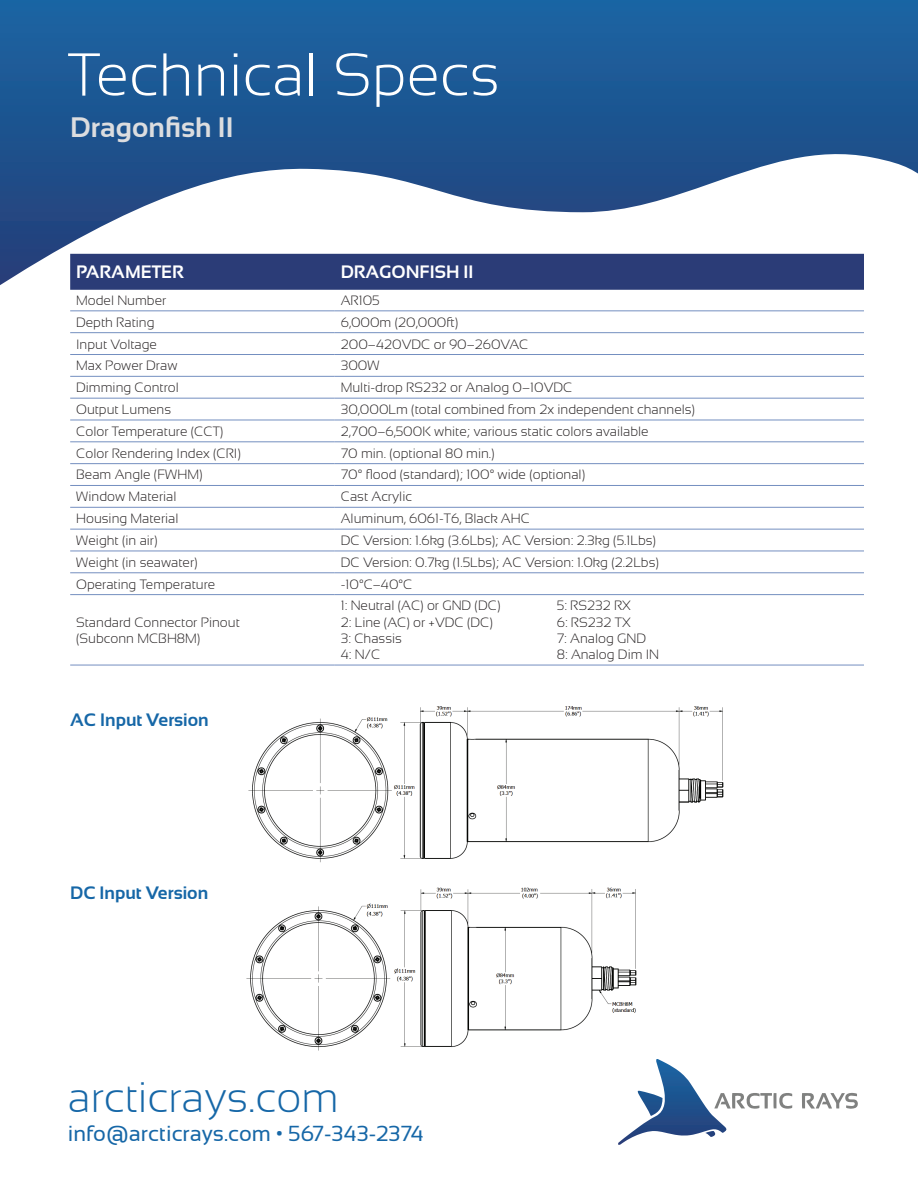
<style>
.page{position:relative;width:918px;height:1188px;background:#fff}
.page>*{position:absolute;margin:0;border:0;box-sizing:border-box;transform-origin:0 0}
.t1{font:300 60.45px "Sansation";color:#fff}
.t2{font:300 42.6px "Sansation";color:#1667a7}
.t3{font:700 28.2px "Sansation";color:#dcdddf}
.t4{font:21.75px "Sansation";color:#1667a7}
.t5{font:700 18px "Sansation";color:#1667a7}
.t6{font:700 18px "Sansation";color:#fff}
.t7{font:300 13.5px/16.2px "Sansation";color:#231f20}
</style>
<div class="page">
<svg style="left:802px;top:1093px;width:56px;height:16px"></svg>
<svg style="left:618px;top:1059px;width:174px;height:86px"></svg>
<svg style="left:0;top:0;width:918px;height:285px"></svg>
<div style="left:70px;top:254px;width:794px;height:36px;background:#2b3c77"></div>
<hr style="left:70px;top:310px;width:265px;height:1px;background:#748fc0">
<hr style="left:335px;top:310px;width:529px;height:1px;background:#748fc0">
<hr style="left:70px;top:332px;width:265px;height:1px;background:#748fc0">
<hr style="left:335px;top:332px;width:529px;height:1px;background:#748fc0">
<hr style="left:70px;top:354px;width:265px;height:1px;background:#748fc0">
<hr style="left:335px;top:354px;width:529px;height:1px;background:#748fc0">
<hr style="left:70px;top:376px;width:265px;height:1px;background:#748fc0">
<hr style="left:335px;top:376px;width:529px;height:1px;background:#748fc0">
<hr style="left:70px;top:398px;width:265px;height:1px;background:#748fc0">
<hr style="left:335px;top:398px;width:529px;height:1px;background:#748fc0">
<hr style="left:70px;top:420px;width:265px;height:1px;background:#748fc0">
<hr style="left:335px;top:420px;width:529px;height:1px;background:#748fc0">
<hr style="left:70px;top:441px;width:265px;height:1px;background:#748fc0">
<hr style="left:335px;top:441px;width:529px;height:1px;background:#748fc0">
<hr style="left:70px;top:463px;width:265px;height:1px;background:#748fc0">
<hr style="left:335px;top:463px;width:529px;height:1px;background:#748fc0">
<hr style="left:70px;top:485px;width:265px;height:1px;background:#748fc0">
<hr style="left:335px;top:485px;width:529px;height:1px;background:#748fc0">
<hr style="left:70px;top:507px;width:265px;height:1px;background:#748fc0">
<hr style="left:335px;top:507px;width:529px;height:1px;background:#748fc0">
<hr style="left:70px;top:529px;width:265px;height:1px;background:#748fc0">
<hr style="left:335px;top:529px;width:529px;height:1px;background:#748fc0">
<hr style="left:70px;top:551px;width:265px;height:1px;background:#748fc0">
<hr style="left:335px;top:551px;width:529px;height:1px;background:#748fc0">
<hr style="left:70px;top:572px;width:265px;height:1px;background:#748fc0">
<hr style="left:335px;top:572px;width:529px;height:1px;background:#748fc0">
<hr style="left:70px;top:594px;width:265px;height:1px;background:#748fc0">
<hr style="left:335px;top:594px;width:529px;height:1px;background:#748fc0">
<hr style="left:70px;top:665px;width:265px;height:1px;background:#748fc0">
<hr style="left:335px;top:665px;width:529px;height:1px;background:#748fc0">
<img style="left:248px;top:706px;width:476px;height:157px">
<img style="left:246px;top:887px;width:391px;height:164px">
<h1 class="t1" style="left:68px;top:41px;width:434px">Technical Specs</h1>
<h3 class="t3" style="left:70px;top:112px;width:165px">Dragonfish II</h3>
<h3 class="t6" style="left:76px;top:262px;width:109px">PARAMETER</h3>
<h3 class="t6" style="left:341px;top:262px;width:134px">DRAGONFISH II</h3>
<p class="t7" style="left:76px;top:292px;width:92px">Model Number</p>
<p class="t7" style="left:341px;top:292px;width:41px">AR105</p>
<p class="t7" style="left:76px;top:314px;width:80px">Depth Rating</p>
<p class="t7" style="left:341px;top:314px;width:119px">6,000m (20,000ft)</p>
<p class="t7" style="left:76px;top:336px;width:82px">Input Voltage</p>
<p class="t7" style="left:341px;top:336px;width:189px">200–420VDC or 90–260VAC</p>
<p class="t7" style="left:76px;top:358px;width:103px">Max Power Draw</p>
<p class="t7" style="left:341px;top:358px;width:41px">300W</p>
<p class="t7" style="left:76px;top:379px;width:104px">Dimming Control</p>
<p class="t7" style="left:341px;top:379px;width:233px">Multi-drop RS232 or Analog 0–10VDC</p>
<p class="t7" style="left:76px;top:401px;width:96px">Output Lumens</p>
<p class="t7" style="left:341px;top:401px;width:356px">30,000Lm (total combined from 2x independent channels)</p>
<p class="t7" style="left:76px;top:423px;width:149px">Color Temperature (CCT)</p>
<p class="t7" style="left:341px;top:423px;width:309px">2,700–6,500K white; various static colors available</p>
<p class="t7" style="left:76px;top:445px;width:166px">Color Rendering Index (CRI)</p>
<p class="t7" style="left:341px;top:445px;width:155px">70 min. (optional 80 min.)</p>
<p class="t7" style="left:76px;top:467px;width:128px">Beam Angle (FWHM)</p>
<p class="t7" style="left:341px;top:467px;width:246px">70º flood (standard); 100º wide (optional)</p>
<p class="t7" style="left:76px;top:489px;width:102px">Window Material</p>
<p class="t7" style="left:341px;top:489px;width:73px">Cast Acrylic</p>
<p class="t7" style="left:76px;top:510px;width:104px">Housing Material</p>
<p class="t7" style="left:341px;top:510px;width:191px">Aluminum, 6061-T6, Black AHC</p>
<p class="t7" style="left:76px;top:532px;width:83px">Weight (in air)</p>
<p class="t7" style="left:341px;top:532px;width:317px">DC Version: 1.6kg (3.6Lbs); AC Version: 2.3kg (5.1Lbs)</p>
<p class="t7" style="left:76px;top:554px;width:123px">Weight (in seawater)</p>
<p class="t7" style="left:341px;top:554px;width:320px">DC Version: 0.7kg (1.5Lbs); AC Version: 1.0kg (2.2Lbs)</p>
<p class="t7" style="left:76px;top:576px;width:141px">Operating Temperature</p>
<p class="t7" style="left:341px;top:576px;width:73px">-10ºC–40ºC</p>
<p class="t7" style="left:76px;top:614px;width:165px">Standard Connector Pinout (Subconn MCBH8M)</p>
<p class="t7" style="left:341px;top:598px;width:161px">1: Neutral (AC) or GND (DC)</p>
<p class="t7" style="left:557px;top:598px;width:76px">5: RS232 RX</p>
<p class="t7" style="left:341px;top:614px;width:154px">2: Line (AC) or +VDC (DC)</p>
<p class="t7" style="left:557px;top:614px;width:76px">6: RS232 TX</p>
<p class="t7" style="left:341px;top:630px;width:63px">3: Chassis</p>
<p class="t7" style="left:557px;top:630px;width:91px">7: Analog GND</p>
<p class="t7" style="left:341px;top:646px;width:41px">4: N/C</p>
<p class="t7" style="left:557px;top:646px;width:104px">8: Analog Dim IN</p>
<h3 class="t5" style="left:70px;top:710px;width:140px">AC Input Version</h3>
<h3 class="t5" style="left:70px;top:883px;width:140px">DC Input Version</h3>
<h2 class="t2" style="left:68px;top:1074px;width:272px">arcticrays.com</h2>
<h3 class="t4" style="left:68px;top:1121px;width:357px">info@arcticrays.com • 567-343-2374</h3>
</div>
